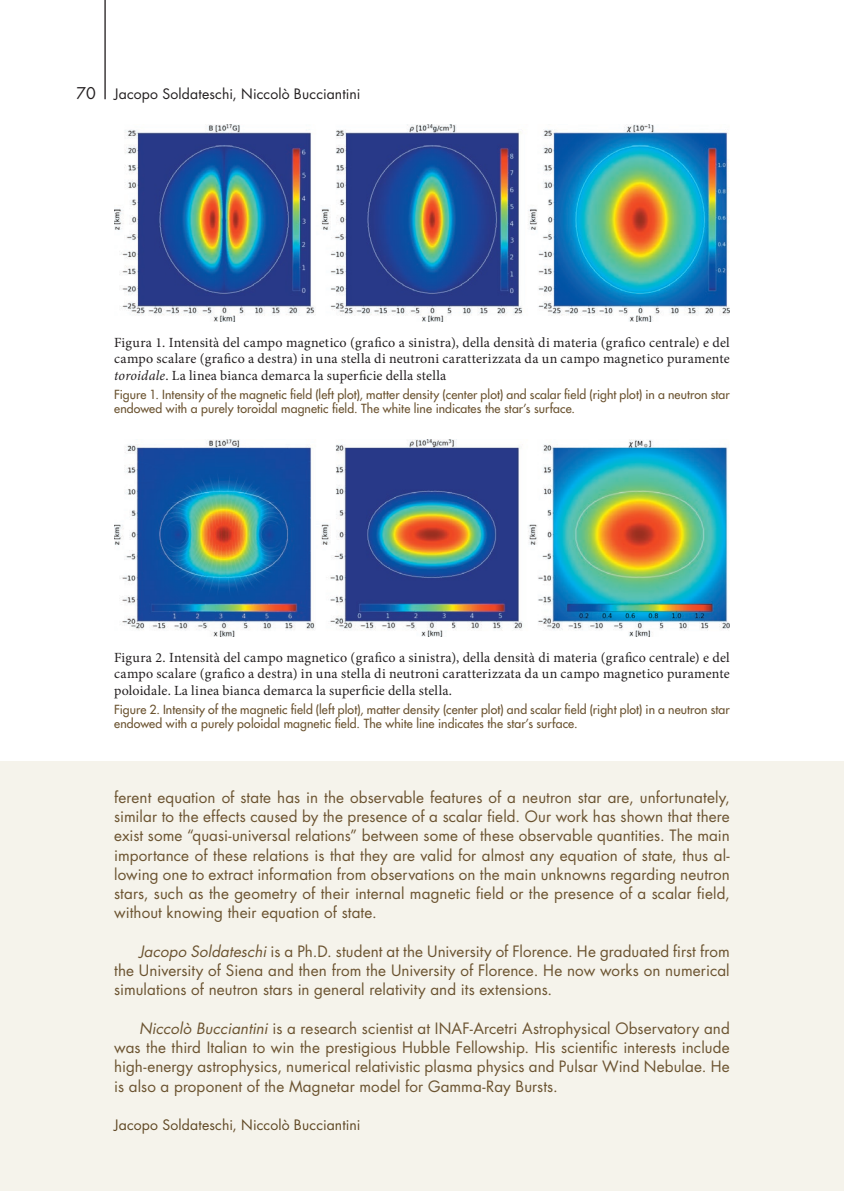
<style>
.page{position:relative;width:844px;height:1191px;background:#fff}
.page>*{position:absolute;margin:0;border:0;box-sizing:border-box;transform-origin:0 0}
.t1{font:15.75px "Futura Std";color:#231f20}
.t2{font:15.22px/19.2px "Futura Std";letter-spacing:.005em;color:#6b5330;text-align:justify}
.t3{font:14px/16.8px "Minion Pro";letter-spacing:.015em;color:#231f20;text-align:justify}
.t4{font:14px "Futura Std";letter-spacing:.01em;color:#231f20}
.t5{font:14px "Futura Std";letter-spacing:.01em;color:#604824}
.t6{font:500 12.25px/14px "Futura Std";letter-spacing:.01em;color:#6b5330}
.s1{font-style:italic}
</style>
<div class="page">
<div style="left:0;top:761px;width:843px;height:430px;background:#f5f3eb"></div>
<img style="left:114px;top:124px;width:615px;height:197px">
<img style="left:114px;top:439px;width:615px;height:198px">
<hr style="left:104px;top:0;width:2px;height:99px;background:#231f20">
<p class="t1" style="left:76px;top:83px;width:21px">70</p>
<p class="t4" style="left:114px;top:85px;width:248px">Jacopo Soldateschi, Niccolò Bucciantini</p>
<p class="t3" style="left:114px;top:334px;width:617px">Figura 1. Intensità del campo magnetico (grafico a sinistra), della densità di materia (grafico centrale) e del campo scalare (grafico a destra) in una stella di neutroni caratterizzata da un campo magnetico puramente <span class="s1">toroidale</span>. La linea bianca demarca la superficie della stella</p>
<p class="t6" style="left:114px;top:388px;width:617px">Figure 1. Intensity of the magnetic field (left plot), matter density (center plot) and scalar field (right plot) in a neutron star endowed with a purely toroidal magnetic field. The white line indicates the star’s surface.</p>
<p class="t3" style="left:114px;top:648px;width:617px">Figura 2. Intensità del campo magnetico (grafico a sinistra), della densità di materia (grafico centrale) e del campo scalare (grafico a destra) in una stella di neutroni caratterizzata da un campo magnetico puramente poloidale. La linea bianca demarca la superficie della stella.</p>
<p class="t6" style="left:114px;top:702px;width:617px">Figure 2. Intensity of the magnetic field (left plot), matter density (center plot) and scalar field (right plot) in a neutron star endowed with a purely poloidal magnetic field. The white line indicates the star’s surface.</p>
<p class="t2" style="left:114px;top:788px;width:617px">ferent equation of state has in the observable features of a neutron star are, unfortunately, similar to the effects caused by the presence of a scalar field. Our work has shown that there exist some “quasi-universal relations” between some of these observable quantities. The main importance of these relations is that they are valid for almost any equation of state, thus al&shy;lowing one to extract information from observations on the main unknowns regarding neutron stars, such as the geometry of their internal magnetic field or the presence of a scalar field, without knowing their equation of state.</p>
<p class="t2" style="left:114px;top:942px;width:617px;text-indent:25px"><span class="s1">Jacopo Soldateschi</span> is a Ph.D. student at the University of Florence. He graduated first from the University of Siena and then from the University of Florence. He now works on numerical simulations of neutron stars in general relativity and its extensions.</p>
<p class="t2" style="left:114px;top:1019px;width:617px;text-indent:25px"><span class="s1">Niccolò Bucciantini</span> is a research scientist at INAF-Arcetri Astrophysical Observatory and was the third Italian to win the prestigious Hubble Fellowship. His scientific interests include high-energy astrophysics, numerical relativistic plasma physics and Pulsar Wind Nebulae. He is also a proponent of the Magnetar model for Gamma-Ray Bursts.</p>
<p class="t5" style="left:114px;top:1116px;width:248px">Jacopo Soldateschi, Niccolò Bucciantini</p>
</div>
